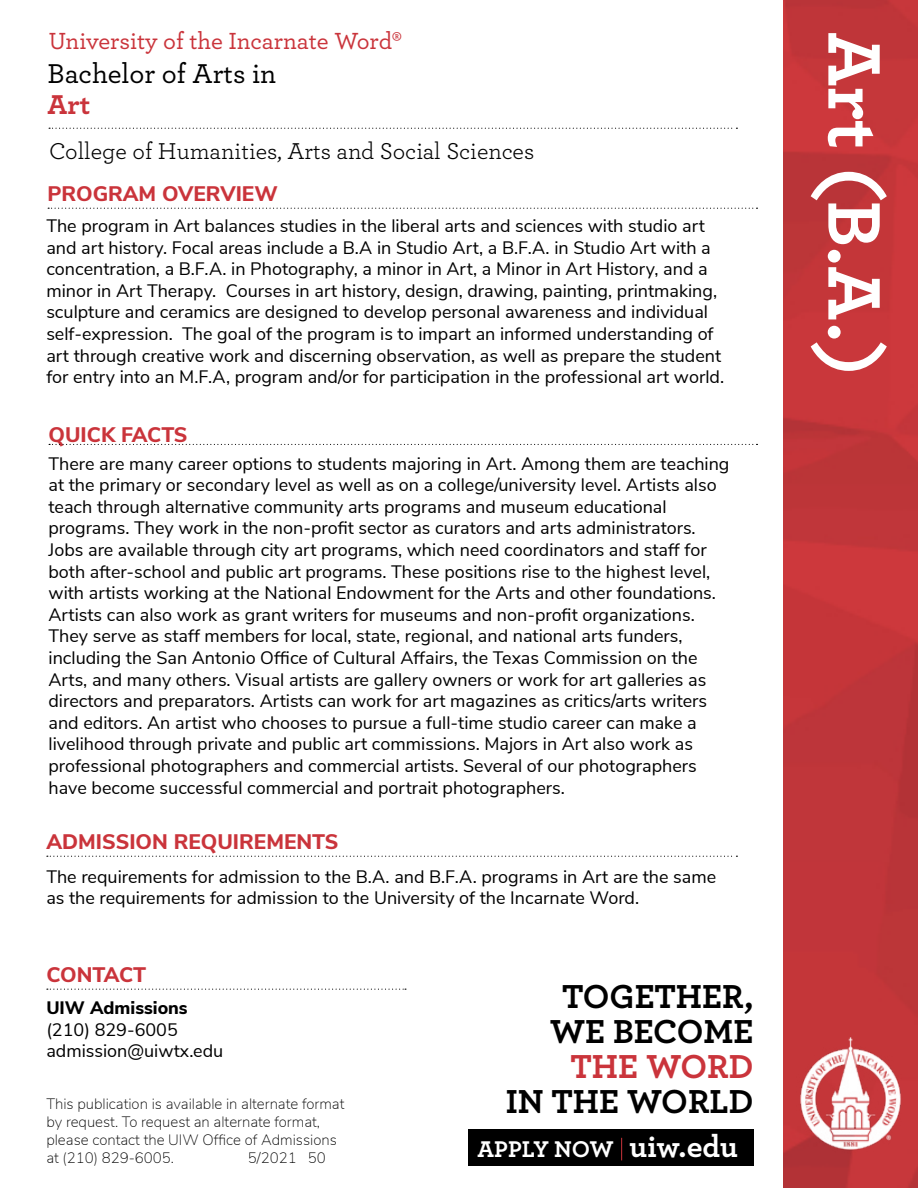
<style>
.page{position:relative;width:918px;height:1188px;background:#fff}
.page>*{position:absolute;margin:0;border:0;box-sizing:border-box;transform-origin:0 0}
.t1{font:700 78px "Archer Pro";color:#fff}
.t2{font:700 34.8px/34.8px "Archer Pro";color:#000;text-align:center}
.t3{font:700 34.8px "Archer Pro";color:#ca343b}
.t4{font:500 28.5px "Archer Pro";color:#000}
.t5{font:700 28.5px "Archer Pro";color:#ca343b}
.t6{font:500 24.45px "Archer Pro";letter-spacing:-.005em;color:#ca343b}
.t7{font:24px "Archer Pro";color:#000}
.t8{font:700 23.85px "Archer Pro";color:#fff}
.t9{font:800 21px "Nunito Sans";color:#ca343b}
.t10{font:18px/21.6px "Nunito Sans";color:#000}
.t11{font:800 18px "Nunito Sans";color:#000}
.t12{font:200 15px/18px "Nunito Sans";color:#000}
.s1{font-size:31.65px}
</style>
<div class="page">
<div style="left:468px;top:1129px;width:285px;height:37px;background:#000"></div>
<img style="left:783px;top:0;width:135px;height:1188px">
<img style="left:787px;top:1029px;width:128px;height:128px">
<svg style="left:49px;top:128px;width:688px;height:1px"></svg>
<svg style="left:48px;top:208px;width:710px;height:1px"></svg>
<svg style="left:621px;top:1138px;width:1px;height:22px"></svg>
<svg style="left:47px;top:989px;width:359px;height:1px"></svg>
<svg style="left:47px;top:856px;width:690px;height:1px"></svg>
<svg style="left:49px;top:444px;width:709px;height:1px"></svg>
<h3 class="t6" style="left:49px;top:24px;width:354px">University of the Incarnate Word®</h3>
<h3 class="t4" style="left:48px;top:53px;width:230px">Bachelor of Arts in</h3>
<h3 class="t5" style="left:48px;top:82px;width:44px">Art</h3>
<h3 class="t7" style="left:49px;top:135px;width:487px">College of Humanities, Arts and Social Sciences</h3>
<p class="t9" style="left:48px;top:179px;width:232px">PROGRAM OVERVIEW</p>
<p class="t10" style="left:46px;top:214px;width:679px">The program in Art balances studies in the liberal arts and sciences with studio art and art history. Focal areas include a B.A in Studio Art, a B.F.A. in Studio Art with a concentration, a B.F.A. in Photography, a minor in Art, a Minor in Art History, and a minor in Art Therapy. Courses in art history, design, drawing, painting, printmaking, sculpture and ceramics are designed to develop personal awareness and individual self-expression. The goal of the program is to impart an informed understanding of art through creative work and discerning observation, as well as prepare the student for entry into an M.F.A, program and/or for participation in the professional art world.</p>
<p class="t9" style="left:49px;top:420px;width:141px">QUICK FACTS</p>
<p class="t10" style="left:49px;top:451px;width:683px">There are many career options to students majoring in Art. Among them are teaching at the primary or secondary level as well as on a college/university level. Artists also teach through alternative community arts programs and museum educational programs. They work in the non-profit sector as curators and arts administrators.<br>Jobs are available through city art programs, which need coordinators and staff for both after-school and public art programs. These positions rise to the highest level, with artists working at the National Endowment for the Arts and other foundations.<br>Artists can also work as grant writers for museums and non-profit organizations.<br>They serve as staff members for local, state, regional, and national arts funders, including the San Antonio Office of Cultural Affairs, the Texas Commission on the Arts, and many others. Visual artists are gallery owners or work for art galleries as directors and preparators. Artists can work for art magazines as critics/arts writers and editors. An artist who chooses to pursue a full-time studio career can make a livelihood through private and public art commissions. Majors in Art also work as professional photographers and commercial artists. Several of our photographers have become successful commercial and portrait photographers.</p>
<p class="t9" style="left:46px;top:827px;width:294px">ADMISSION REQUIREMENTS</p>
<p class="t10" style="left:46px;top:864px;width:671px">The requirements for admission to the B.A. and B.F.A. programs in Art are the same as the requirements for admission to the University of the Incarnate Word.</p>
<p class="t9" style="left:46px;top:960px;width:101px">CONTACT</p>
<p class="t11" style="left:46px;top:995px;width:143px">UIW Admissions</p>
<p class="t10" style="left:46px;top:1017px;width:179px">(210) 829-6005 admission@uiwtx.edu</p>
<h2 class="t2" style="left:550px;top:977px;width:205px">TOGETHER,<br>WE BECOME</h2>
<h2 class="t3" style="left:570px;top:1039px;width:184px">THE WORD</h2>
<p class="t12" style="left:46px;top:1094px;width:300px">This publication is available in alternate format</p>
<h2 class="t2" style="left:506px;top:1082px;width:249px">IN THE WORLD</h2>
<p class="t12" style="left:46px;top:1112px;width:292px">by request. To request an alternate format, please contact the UIW Office of Admissions at (210) 829-6005.</p>
<h3 class="t8" style="left:478px;top:1130px;width:262px">APPLY NOW <span class="s1">uiw.edu</span></h3>
<p class="t12" style="left:248px;top:1148px;width:79px">5/2021 50</p>
<h1 class="t1" style="left:916px;top:32px;width:346px;rotate:90deg">Art (B.A.)</h1>
</div>
